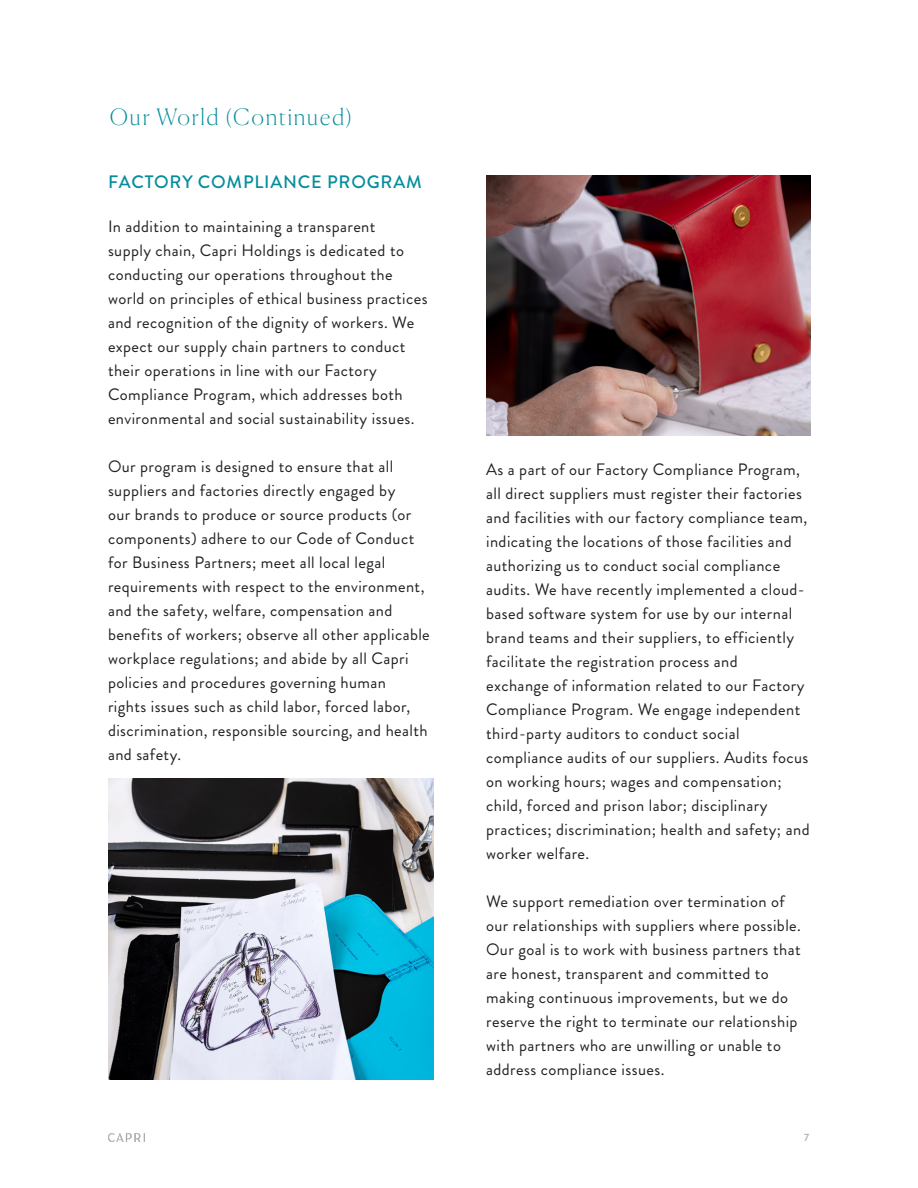
<style>
.page{position:relative;width:918px;height:1188px;background:#fff}
.page>*{position:absolute;margin:0;border:0;box-sizing:border-box;transform-origin:0 0}
.t1{font:100 22.5px "Canela";letter-spacing:.075em;color:#048d9c}
.t2{font:500 18px "Brandon Grotesque";letter-spacing:.045em;color:#048d9c}
.t3{font:16.5px/24px "Brandon Grotesque";letter-spacing:.025em;color:#231f20}
.t4{font:500 10.5px "Brandon Grotesque";color:#a8a9ad}
</style>
<div class="page">
<img style="left:108px;top:1134px;width:36px;height:8px">
<img style="left:108px;top:778px;width:326px;height:302px">
<img style="left:486px;top:175px;width:325px;height:261px">
<h1 class="t1" style="left:110px;top:99px;width:244px">Our World (Continued)</h1>
<p class="t2" style="left:108px;top:169px;width:315px">FACTORY COMPLIANCE PROGRAM</p>
<p class="t3" style="left:108px;top:214px;width:321px">In addition to maintaining a transparent<br>supply chain, Capri Holdings is dedicated to conducting our operations throughout the world on principles of ethical business practices and recognition of the dignity of workers. We expect our supply chain partners to conduct their operations in line with our Factory Compliance Program, which addresses both environmental and social sustainability issues.</p>
<p class="t3" style="left:108px;top:454px;width:323px">Our program is designed to ensure that all suppliers and factories directly engaged by<br>our brands to produce or source products (or components) adhere to our Code of Conduct for Business Partners; meet all local legal requirements with respect to the environment, and the safety, welfare, compensation and benefits of workers; observe all other applicable workplace regulations; and abide by all Capri policies and procedures governing human<br>rights issues such as child labor, forced labor, discrimination, responsible sourcing, and health and safety.</p>
<p class="t3" style="left:486px;top:458px;width:325px">As a part of our Factory Compliance Program, all direct suppliers must register their factories and facilities with our factory compliance team, indicating the locations of those facilities and authorizing us to conduct social compliance audits. We have recently implemented a cloud&shy;based software system for use by our internal brand teams and their suppliers, to efficiently facilitate the registration process and<br>exchange of information related to our Factory Compliance Program. We engage independent third-party auditors to conduct social compliance audits of our suppliers. Audits focus on working hours; wages and compensation; child, forced and prison labor; disciplinary practices; discrimination; health and safety; and worker welfare.</p>
<p class="t3" style="left:486px;top:890px;width:316px">We support remediation over termination of our relationships with suppliers where possible.<br>Our goal is to work with business partners that are honest, transparent and committed to making continuous improvements, but we do reserve the right to terminate our relationship with partners who are unwilling or unable to address compliance issues.</p>
<p class="t4" style="left:804px;top:1131px;width:6px">7</p>
</div>
